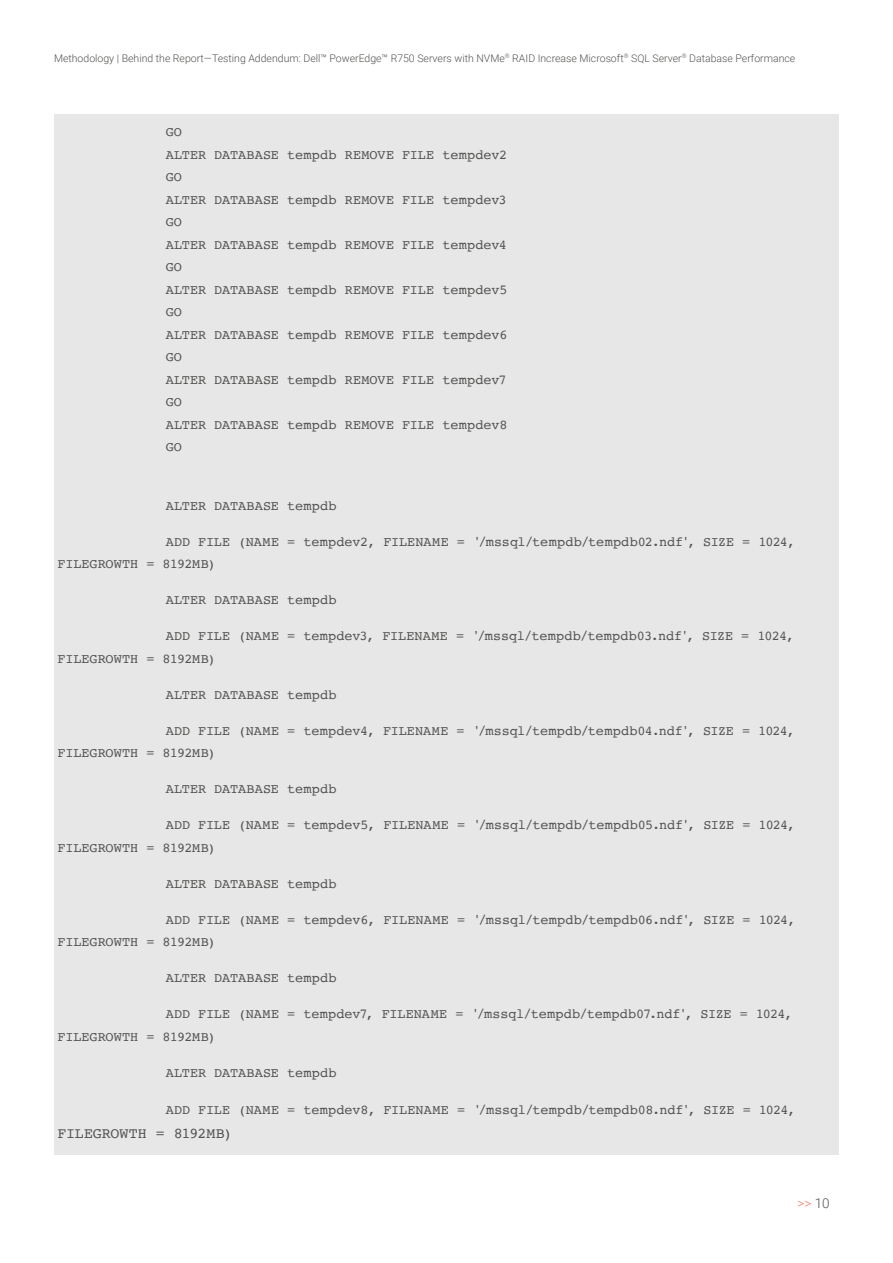
<style>
.page{position:relative;width:893px;height:1263px;background:#fff}
.page>*{position:absolute;margin:0;border:0;box-sizing:border-box;transform-origin:0 0}
.t1{font:15px "Courier";letter-spacing:-.01em;color:#525250}
.t2{font:13.5px/22.5px "Courier";color:#525250}
.t3{font:300 13.5px "Roboto";color:#f27c5e}
.t4{font:300 10.5px "Roboto";color:#525250}
.s1{color:#525250}
</style>
<div class="page">
<div style="left:55px;top:114px;width:784px;height:1041px;background:#e7e7e8"></div>
<p class="t4" style="left:54px;top:51px;width:743px">Methodology | Behind the Report—Testing Addendum: Dell™ PowerEdge™ R750 Servers with NVMe<sup>®</sup> RAID Increase Microsoft<sup>®</sup> SQL Server<sup>®</sup> Database Performance</p>
<p class="t2" style="left:166px;top:120px;width:343px">GO<br>ALTER DATABASE tempdb REMOVE FILE tempdev2<br>GO<br>ALTER DATABASE tempdb REMOVE FILE tempdev3<br>GO<br>ALTER DATABASE tempdb REMOVE FILE tempdev4<br>GO<br>ALTER DATABASE tempdb REMOVE FILE tempdev5<br>GO<br>ALTER DATABASE tempdb REMOVE FILE tempdev6<br>GO<br>ALTER DATABASE tempdb REMOVE FILE tempdev7<br>GO<br>ALTER DATABASE tempdb REMOVE FILE tempdev8<br>GO</p>
<p class="t2" style="left:166px;top:494px;width:172px">ALTER DATABASE tempdb</p>
<p class="t2" style="left:58px;top:530px;width:739px;text-indent:108px">ADD FILE (NAME = tempdev2, FILENAME = '/mssql/tempdb/tempdb02.ndf', SIZE = 1024,<br>FILEGROWTH = 8192MB)</p>
<p class="t2" style="left:166px;top:588px;width:172px">ALTER DATABASE tempdb</p>
<p class="t2" style="left:58px;top:624px;width:738px;text-indent:108px">ADD FILE (NAME = tempdev3, FILENAME = '/mssql/tempdb/tempdb03.ndf', SIZE = 1024,<br>FILEGROWTH = 8192MB)</p>
<p class="t2" style="left:166px;top:683px;width:172px">ALTER DATABASE tempdb</p>
<p class="t2" style="left:58px;top:719px;width:738px;text-indent:108px">ADD FILE (NAME = tempdev4, FILENAME = '/mssql/tempdb/tempdb04.ndf', SIZE = 1024,<br>FILEGROWTH = 8192MB)</p>
<p class="t2" style="left:166px;top:777px;width:172px">ALTER DATABASE tempdb</p>
<p class="t2" style="left:58px;top:813px;width:739px;text-indent:108px">ADD FILE (NAME = tempdev5, FILENAME = '/mssql/tempdb/tempdb05.ndf', SIZE = 1024,<br>FILEGROWTH = 8192MB)</p>
<p class="t2" style="left:166px;top:872px;width:172px">ALTER DATABASE tempdb</p>
<p class="t2" style="left:58px;top:908px;width:739px;text-indent:108px">ADD FILE (NAME = tempdev6, FILENAME = '/mssql/tempdb/tempdb06.ndf', SIZE = 1024,<br>FILEGROWTH = 8192MB)</p>
<p class="t2" style="left:166px;top:966px;width:172px">ALTER DATABASE tempdb</p>
<p class="t2" style="left:58px;top:1002px;width:736px;text-indent:108px">ADD FILE (NAME = tempdev7, FILENAME = '/mssql/tempdb/tempdb07.ndf', SIZE = 1024,<br>FILEGROWTH = 8192MB)</p>
<p class="t2" style="left:166px;top:1061px;width:172px">ALTER DATABASE tempdb</p>
<p class="t2" style="left:166px;top:1098px;width:631px">ADD FILE (NAME = tempdev8, FILENAME = '/mssql/tempdb/tempdb08.ndf', SIZE = 1024,</p>
<p class="t1" style="left:58px;top:1122px;width:176px">FILEGROWTH = 8192MB)</p>
<p class="t3" style="left:797px;top:1194px;width:34px">&gt;&gt; <span class="s1">10</span></p>
</div>
